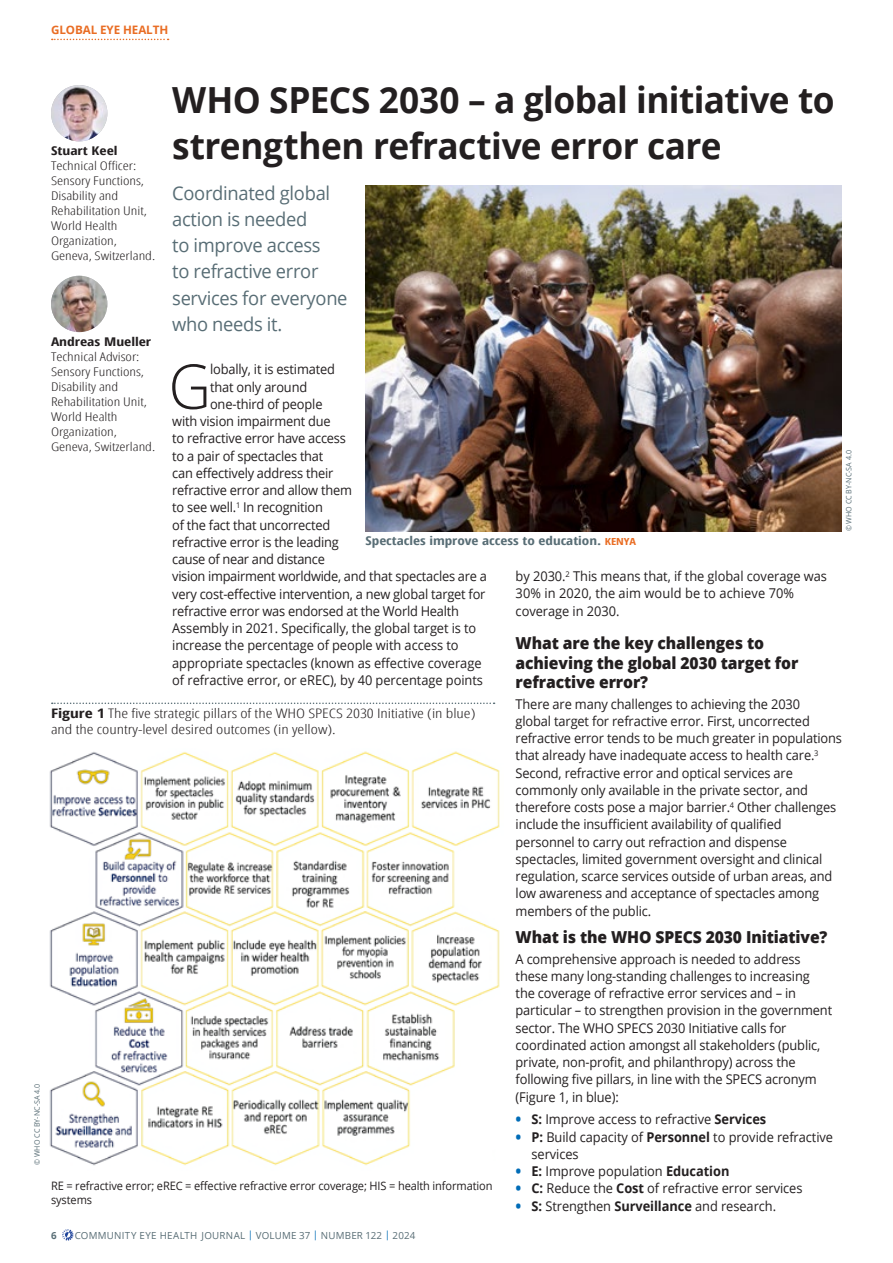
<style>
.page{position:relative;width:893px;height:1263px;background:#fff}
.page>*{position:absolute;margin:0;border:0;box-sizing:border-box;transform-origin:0 0}
.t1{font:300 61.8px "Open Sans";color:#231f20;scale:.95 1}
.t2{font:700 36px/46.5px "Open Sans";letter-spacing:-.015em;color:#231f20}
.t3{font:18.9px/26.1px "Open Sans";letter-spacing:-.015em;color:#586d75}
.t4{font:800 16.5px/19.5px "Open Sans";letter-spacing:-.005em;color:#231f20;scale:.95 1}
.t5{font:13.5px/17.2px "Open Sans";letter-spacing:-.01em;color:#231f20;scale:.95 1}
.t6{font:300 condensed 13.2px/16.2px "Open Sans";color:#231f20;scale:1.32 1}
.t7{font:300 condensed 12px/15px "Open Sans";color:#231f20;scale:1.3 1}
.t8{font:700 condensed 12px "Open Sans";color:#586d75;scale:1.26 1}
.t9{font:700 condensed 12px "Open Sans";color:#231f20;scale:1.3 1}
.t10{font:11.7px/14px "Open Sans";letter-spacing:-.01em;color:#231f20;scale:.95 1}
.t11{font:700 11.7px "Open Sans";letter-spacing:-.005em;color:#e96d24}
.t12{font:9.75px "Open Sans";letter-spacing:.025em;color:#586d75}
.t13{font:700 9.75px "Open Sans";color:#586d75}
.t14{font:7.5px "Open Sans";color:#586d75;scale:.95 1}
.s1{font-size:9.75px;color:#e96d24}
.s2{font-weight:700;font-size:16.5px;color:#006cb7}
.s3{font-weight:700}
.s4{color:#006cb7}
</style>
<div class="page">
<svg style="left:62px;top:1229px;width:11px;height:11px"></svg>
<svg style="left:52px;top:39px;width:117px;height:1px"></svg>
<img style="left:51px;top:85px;width:56px;height:56px;border-radius:28px">
<img style="left:51px;top:276px;width:56px;height:56px;border-radius:28px">
<img style="left:366px;top:186px;width:476px;height:345px">
<img style="left:49px;top:751px;width:451px;height:415px">
<svg style="left:52px;top:702px;width:443px;height:2px"></svg>
<p class="t11" style="left:51px;top:22px;width:119px">GLOBAL EYE HEALTH</p>
<p class="t14" style="left:32px;top:1164px;width:87px;rotate:-90deg">© WHO CC BY-NC-SA 4.0</p>
<p class="t9" style="left:51px;top:143px;width:53px">Stuart Keel</p>
<p class="t7" style="left:51px;top:158px;width:82px">Technical Officer:<br>Sensory Functions,<br>Disability and<br>Rehabilitation Unit,<br>World Health<br>Organization,<br>Geneva, Switzerland.</p>
<h2 class="t2" style="left:172px;top:75px;width:664px">WHO SPECS 2030 – a global initiative to strengthen refractive error care</h2>
<h3 class="t3" style="left:172px;top:180px;width:177px">Coordinated global action is needed<br>to improve access<br>to refractive error services for everyone who needs it.</h3>
<p class="t9" style="left:51px;top:333px;width:79px">Andreas Mueller</p>
<p class="t7" style="left:51px;top:348px;width:82px">Technical Advisor:<br>Sensory Functions,<br>Disability and<br>Rehabilitation Unit,<br>World Health<br>Organization,<br>Geneva, Switzerland.</p>
<h1 class="t1" style="left:169px;top:344px;width:46px">G</h1>
<p class="t5" style="left:210px;top:360px;width:133px">lobally, it is estimated</p>
<p class="t5" style="left:210px;top:378px;width:104px">that only around</p>
<p class="t5" style="left:210px;top:395px;width:120px">one-third of people</p>
<p class="t5" style="left:172px;top:412px;width:168px">with vision impairment due</p>
<p class="t5" style="left:172px;top:429px;width:184px">to refractive error have access</p>
<p class="t5" style="left:172px;top:447px;width:161px">to a pair of spectacles that</p>
<p class="t5" style="left:172px;top:464px;width:171px">can effectively address their</p>
<p class="t5" style="left:172px;top:481px;width:191px">refractive error and allow them</p>
<p class="t5" style="left:172px;top:498px;width:160px">to see well.<sup>1</sup> In recognition</p>
<p class="t5" style="left:172px;top:516px;width:168px">of the fact that uncorrected</p>
<p class="t5" style="left:172px;top:533px;width:177px">refractive error is the leading</p>
<p class="t5" style="left:172px;top:550px;width:162px">cause of near and distance</p>
<p class="t5" style="left:172px;top:567px;width:333px">vision impairment worldwide, and that spectacles are a</p>
<p class="t5" style="left:172px;top:585px;width:331px">very cost-effective intervention, a new global target for</p>
<p class="t5" style="left:172px;top:602px;width:303px">refractive error was endorsed at the World Health</p>
<p class="t5" style="left:172px;top:619px;width:321px">Assembly in 2021. Specifically, the global target is to</p>
<p class="t5" style="left:172px;top:636px;width:303px">increase the percentage of people with access to</p>
<p class="t5" style="left:172px;top:654px;width:327px">appropriate spectacles (known as effective coverage</p>
<p class="t5" style="left:172px;top:671px;width:329px">of refractive error, or eREC), by 40 percentage points</p>
<p class="t14" style="left:843px;top:531px;width:87px;rotate:-90deg">© WHO CC BY-NC-SA 4.0</p>
<p class="t8" style="left:366px;top:532px;width:216px">Spectacles improve access to education. <span class="s1">KENYA</span></p>
<p class="t5" style="left:516px;top:567px;width:329px">by 2030.<sup>2</sup> This means that, if the global coverage was<br>30% in 2020, the aim would be to achieve 70% coverage in 2030.</p>
<p class="t4" style="left:516px;top:633px;width:299px">What are the key challenges to achieving the global 2030 target for refractive error?</p>
<p class="t5" style="left:516px;top:695px;width:345px">There are many challenges to achieving the 2030<br>global target for refractive error. First, uncorrected refractive error tends to be much greater in populations that already have inadequate access to health care.<sup>3<br></sup>Second, refractive error and optical services are commonly only available in the private sector, and therefore costs pose a major barrier.<sup>4</sup> Other challenges include the insufficient availability of qualified personnel to carry out refraction and dispense spectacles, limited government oversight and clinical regulation, scarce services outside of urban areas, and low awareness and acceptance of spectacles among members of the public.</p>
<p class="t4" style="left:516px;top:927px;width:330px">What is the WHO SPECS 2030 Initiative?</p>
<p class="t5" style="left:516px;top:950px;width:335px">A comprehensive approach is needed to address these many long-standing challenges to increasing the coverage of refractive error services and – in particular – to strengthen provision in the government sector. The WHO SPECS 2030 Initiative calls for coordinated action amongst all stakeholders (public, private, non-profit, and philanthropy) across the following five pillars, in line with the SPECS acronym (Figure 1, in blue):</p>
<p class="t5" style="left:516px;top:1110px;width:265px"><span class="s2">•</span> <span class="s3">S:</span> Improve access to refractive <span class="s3">Services</span></p>
<p class="t5" style="left:531px;top:1128px;width:319px;text-indent:-16px"><span class="s2">•</span> <span class="s3">P:</span> Build capacity of <span class="s3">Personnel</span> to provide refractive services</p>
<p class="t5" style="left:516px;top:1162px;width:227px"><span class="s2">•</span> <span class="s3">E:</span> Improve population <span class="s3">Education</span></p>
<p class="t5" style="left:516px;top:1179px;width:304px"><span class="s2">•</span> <span class="s3">C:</span> Reduce the <span class="s3">Cost</span> of refractive error services</p>
<p class="t5" style="left:516px;top:1197px;width:276px"><span class="s2">•</span> <span class="s3">S:</span> Strengthen <span class="s3">Surveillance</span> and research.</p>
<p class="t6" style="left:51px;top:705px;width:323px"><span class="s3">Figure 1</span> The five strategic pillars of the WHO SPECS 2030 Initiative (in blue) and the country-level desired outcomes (in yellow).</p>
<p class="t10" style="left:51px;top:1178px;width:466px">RE = refractive error; eREC = effective refractive error coverage; HIS = health information systems</p>
<p class="t13" style="left:51px;top:1228px;width:7px">6</p>
<p class="t12" style="left:75px;top:1228px;width:342px">COMMUNITY EYE HEALTH JOURNAL <span class="s4">|</span> VOLUME 37 <span class="s4">|</span> NUMBER 122 <span class="s4">|</span> 2024</p>
</div>
